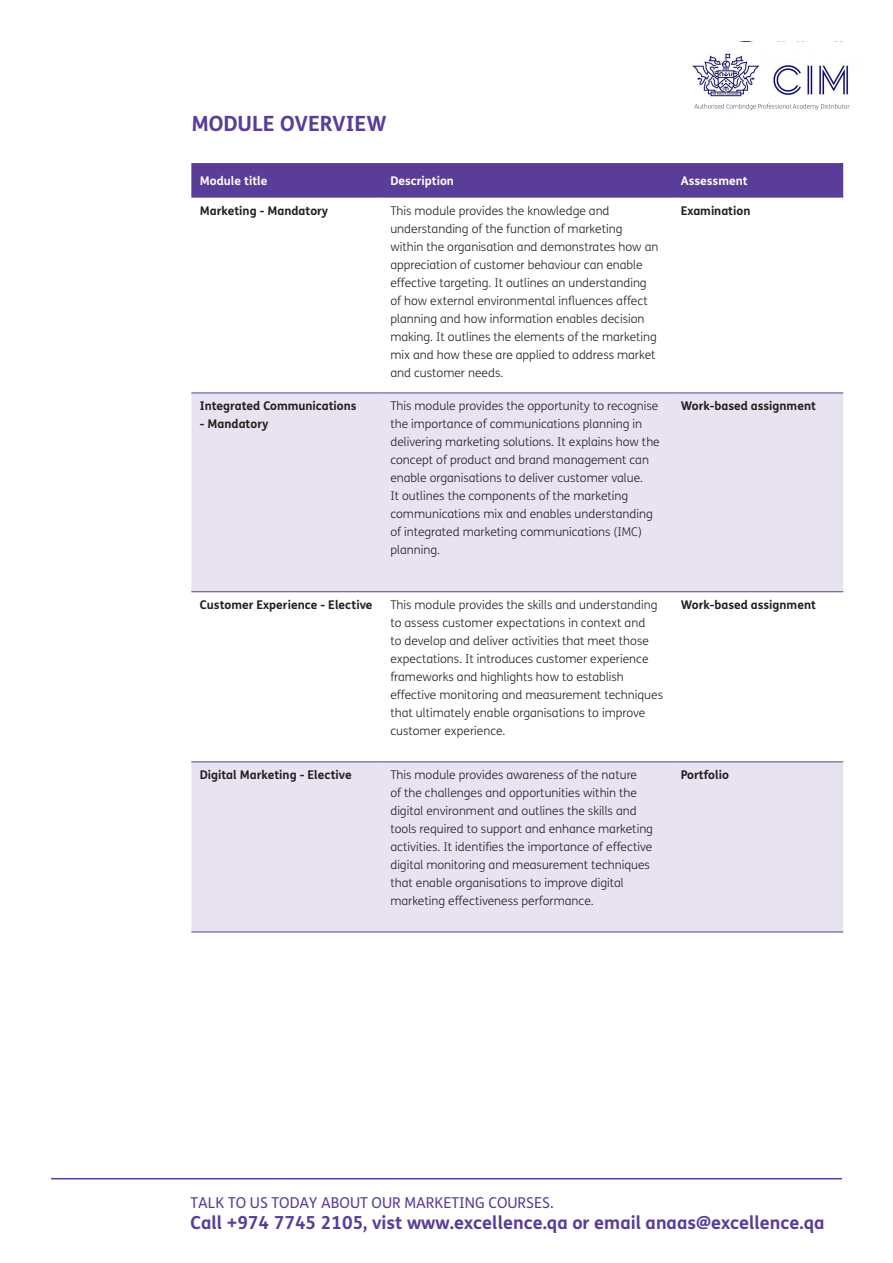
<style>
.page{position:relative;width:893px;height:1263px;background:#fff}
.page>*{position:absolute;margin:0;border:0;box-sizing:border-box;transform-origin:0 0}
.SUB_HEADER2{font:700 21px "FS Me";color:#593d98}
.t1{font:700 18px "FS Me";color:#593d98}
.t2{font:15px "FS Me";color:#593d98}
.BODY_COPY{font:300 12px/18px "FS Me";color:#231f20}
.BODY_COPY-2{font:700 12px "FS Me";color:#231f20}
.BODY_COPY-3{font:700 12px "FS Me";color:#fff}
</style>
<div class="page">
<hr style="left:51px;top:1178px;width:791px;height:1px;background:#593d98">
<img style="left:739px;top:41px;width:103px;height:1px">
<div style="left:191px;top:163px;width:652px;height:34px;background:#593d98"></div>
<svg style="left:191px;top:394px;width:652px;height:538px;fill:#e7e3f1"></svg>
<hr style="left:191px;top:197px;width:191px;height:1px;background:#593d98">
<hr style="left:382px;top:197px;width:290px;height:1px;background:#593d98">
<hr style="left:672px;top:197px;width:171px;height:1px;background:#593d98">
<hr style="left:191px;top:393px;width:191px;height:1px;background:#593d98">
<hr style="left:382px;top:393px;width:290px;height:1px;background:#593d98">
<hr style="left:672px;top:393px;width:171px;height:1px;background:#593d98">
<hr style="left:191px;top:591px;width:191px;height:1px;background:#593d98">
<hr style="left:382px;top:591px;width:290px;height:1px;background:#593d98">
<hr style="left:672px;top:591px;width:171px;height:1px;background:#593d98">
<hr style="left:191px;top:762px;width:191px;height:1px;background:#593d98">
<hr style="left:382px;top:762px;width:290px;height:1px;background:#593d98">
<hr style="left:672px;top:762px;width:171px;height:1px;background:#593d98">
<hr style="left:191px;top:932px;width:191px;height:1px;background:#593d98">
<hr style="left:382px;top:932px;width:290px;height:1px;background:#593d98">
<hr style="left:672px;top:932px;width:171px;height:1px;background:#593d98">
<img style="left:691px;top:53px;width:159px;height:57px">
<p class="SUB_HEADER2" style="left:191px;top:107px;width:197px">MODULE OVERVIEW</p>
<p class="BODY_COPY-3" style="left:200px;top:171px;width:69px">Module title</p>
<p class="BODY_COPY-3" style="left:390px;top:171px;width:65px">Description</p>
<p class="BODY_COPY-3" style="left:681px;top:171px;width:68px">Assessment</p>
<p class="BODY_COPY-2" style="left:200px;top:201px;width:130px">Marketing - Mandatory</p>
<p class="BODY_COPY" style="left:390px;top:201px;width:270px">This module provides the knowledge and understanding of the function of marketing within the organisation and demonstrates how an appreciation of customer behaviour can enable effective targeting. It outlines an understanding of how external environmental influences affect planning and how information enables decision making. It outlines the elements of the marketing mix and how these are applied to address market and customer needs.</p>
<p class="BODY_COPY-2" style="left:681px;top:201px;width:71px">Examination</p>
<p class="BODY_COPY-2" style="left:200px;top:397px;width:158px">Integrated Communications</p>
<p class="BODY_COPY-2" style="left:200px;top:415px;width:70px">- Mandatory</p>
<p class="BODY_COPY" style="left:390px;top:397px;width:271px">This module provides the opportunity to recognise the importance of communications planning in delivering marketing solutions. It explains how the concept of product and brand management can enable organisations to deliver customer value.<br>It outlines the components of the marketing communications mix and enables understanding of integrated marketing communications (IMC) planning.</p>
<p class="BODY_COPY-2" style="left:681px;top:397px;width:137px">Work-based assignment</p>
<p class="BODY_COPY-2" style="left:200px;top:596px;width:174px">Customer Experience - Elective</p>
<p class="BODY_COPY" style="left:390px;top:596px;width:274px">This module provides the skills and understanding to assess customer expectations in context and<br>to develop and deliver activities that meet those expectations. It introduces customer experience frameworks and highlights how to establish effective monitoring and measurement techniques that ultimately enable organisations to improve customer experience.</p>
<p class="BODY_COPY-2" style="left:681px;top:596px;width:137px">Work-based assignment</p>
<p class="BODY_COPY-2" style="left:200px;top:766px;width:153px">Digital Marketing - Elective</p>
<p class="BODY_COPY" style="left:390px;top:766px;width:264px">This module provides awareness of the nature<br>of the challenges and opportunities within the digital environment and outlines the skills and tools required to support and enhance marketing activities. It identifies the importance of effective digital monitoring and measurement techniques that enable organisations to improve digital marketing effectiveness performance.</p>
<p class="BODY_COPY-2" style="left:681px;top:766px;width:50px">Portfolio</p>
<p class="t2" style="left:190px;top:1192px;width:365px">TALK TO US TODAY ABOUT OUR MARKETING COURSES.</p>
<h2 class="t1" style="left:190px;top:1208px;width:636px">Call +974 7745 2105, vist www.excellence.qa or email anaas@excellence.qa</h2>
</div>
